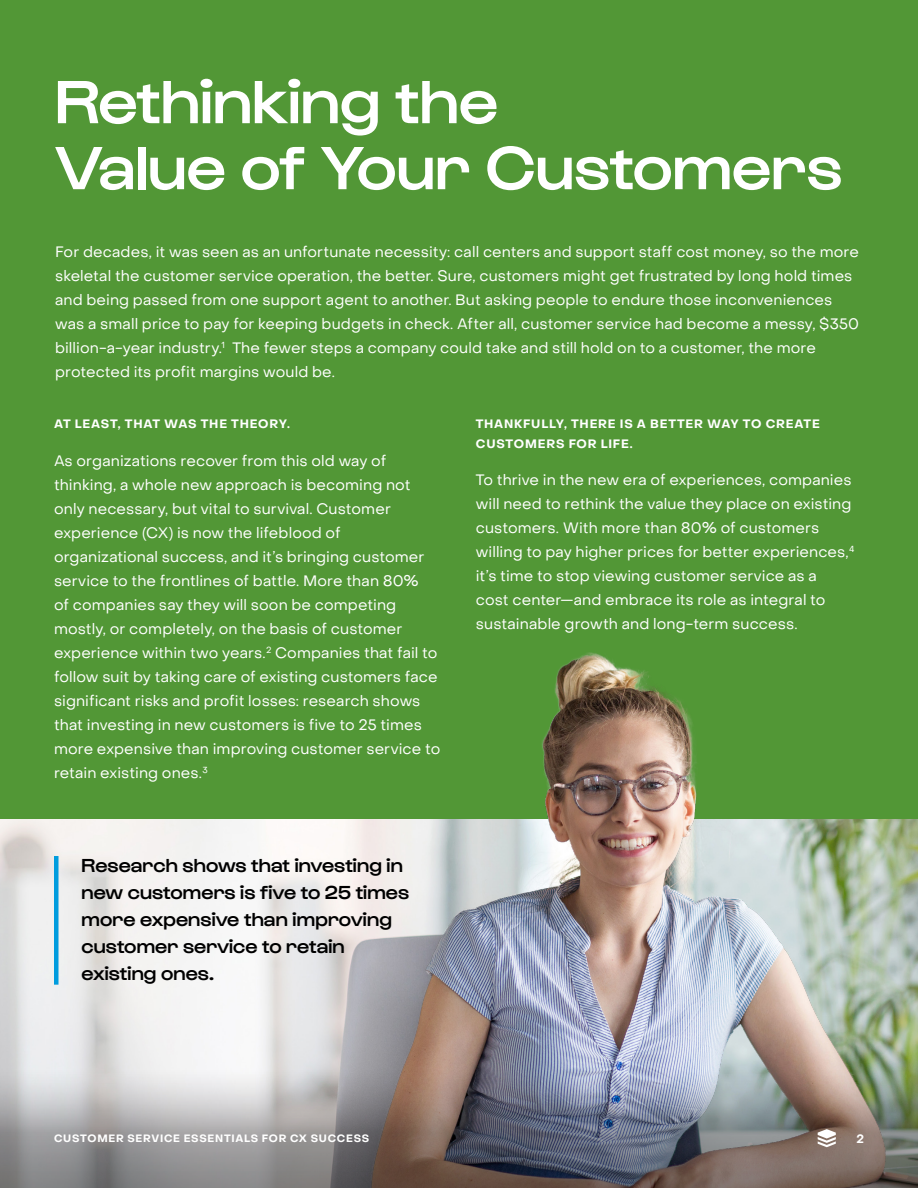
<style>
.page{position:relative;width:918px;height:1188px;background:#529736}
.page>*{position:absolute;margin:0;border:0;box-sizing:border-box;transform-origin:0 0}
.Chapter_-_Title{font:500 63px/66px "Gustavo";color:#fff}
.Pull_Quote_-_Quote{font:500 19.5px/27px "Gustavo";letter-spacing:.005em;color:#000}
.Body_-_Body{font:15px/24px "Object Sans";letter-spacing:.005em;color:#fff}
.Body_-_Sub_Header{font:700 12px/19.5px "Object Sans";letter-spacing:.06em;color:#fff}
.t1{font:700 10.5px "Object Sans";letter-spacing:.07em;color:#fff}
</style>
<div class="page">
<img style="left:0;top:820px;width:54px;height:221px">
<img style="left:54px;top:652px;width:864px;height:389px">
<img style="left:0;top:1041px;width:918px;height:147px">
<hr style="left:54px;top:856px;width:4px;height:129px;background:#009cde">
<svg style="left:818px;top:1129px;width:18px;height:18px"></svg>
<p class="Chapter_-_Title" style="left:55px;top:71px;width:789px">Rethinking the<br>Value of Your Customers</p>
<p class="Body_-_Body" style="left:55px;top:240px;width:806px">For decades, it was seen as an unfortunate necessity: call centers and support staff cost money, so the more skeletal the customer service operation, the better. Sure, customers might get frustrated by long hold times and being passed from one support agent to another. But asking people to endure those inconveniences was a small price to pay for keeping budgets in check. After all, customer service had become a messy, $350 billion-a-year industry.<sup>1</sup> The fewer steps a company could take and still hold on to a customer, the more protected its profit margins would be.</p>
<p class="Body_-_Sub_Header" style="left:54px;top:414px;width:237px">AT LEAST, THAT WAS THE THEORY.</p>
<p class="Body_-_Body" style="left:54px;top:448px;width:388px">As organizations recover from this old way of thinking, a whole new approach is becoming not only necessary, but vital to survival. Customer experience (CX) is now the lifeblood of organizational success, and it’s bringing customer service to the frontlines of battle. More than 80%<br>of companies say they will soon be competing mostly, or completely, on the basis of customer experience within two years.<sup>2</sup> Companies that fail to follow suit by taking care of existing customers face significant risks and profit losses: research shows that investing in new customers is five to 25 times more expensive than improving customer service to retain existing ones.<sup>3</sup></p>
<p class="Pull_Quote_-_Quote" style="left:82px;top:853px;width:329px">Research shows that investing in new customers is five to 25 times more expensive than improving customer service to retain existing ones.</p>
<p class="Body_-_Sub_Header" style="left:476px;top:414px;width:345px">THANKFULLY, THERE IS A BETTER WAY TO CREATE<br>CUSTOMERS FOR LIFE.</p>
<p class="Body_-_Body" style="left:476px;top:468px;width:380px">To thrive in the new era of experiences, companies will need to rethink the value they place on existing customers. With more than 80% of customers willing to pay higher prices for better experiences,<sup>4 </sup>it’s time to stop viewing customer service as a<br>cost center—and embrace its role as integral to sustainable growth and long-term success.</p>
<p class="t1" style="left:54px;top:1132px;width:317px">CUSTOMER SERVICE ESSENTIALS FOR CX SUCCESS</p>
<p class="Body_-_Sub_Header" style="left:857px;top:1129px;width:9px">2</p>
</div>
